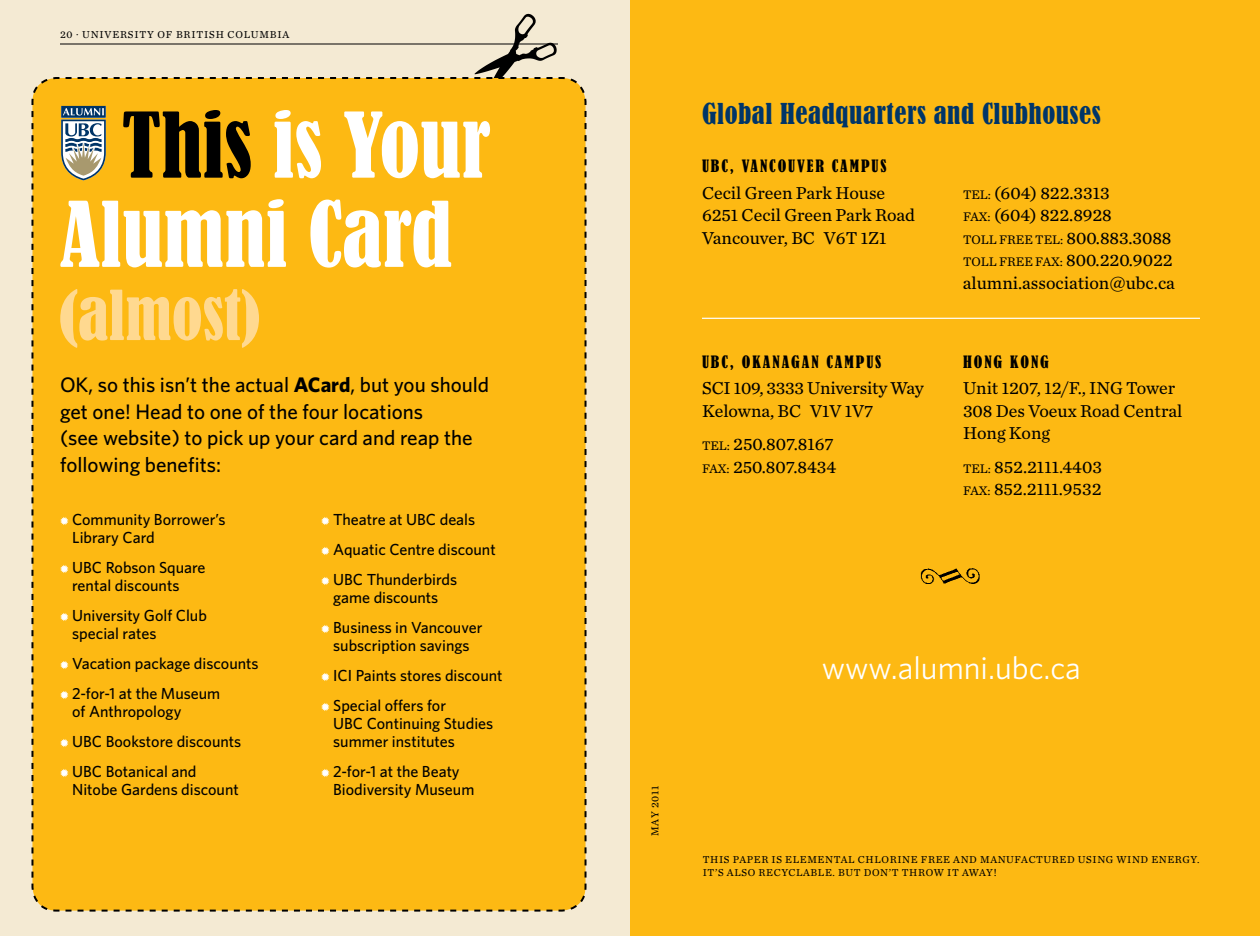
<style>
.page{position:relative;width:1260px;height:936px;background:#fff}
.page>*{position:absolute;margin:0;border:0;box-sizing:border-box;transform-origin:0 0}
.t1{font:condensed 84px/89.2px "Bernard";color:#fff}
.t2{font:condensed 64px "Bernard";color:#ffd990}
.t3{font:32px "Whitney HTF";color:#fff}
.t4{font:condensed 27px "Bernard";letter-spacing:.02em;color:#003568}
.t5{font:500 21px/26.6px "Whitney HTF";color:#000}
.t6{font:18px/22.4px "Chronicle Text G2";color:#000}
.t7{font:500 16px/30px "Whitney HTF";color:#000}
.t8{font:condensed 16px "Bernard";letter-spacing:.12em;color:#000}
.t9{font:13px/22.4px "Chronicle Text G2";color:#000}
.t10{font:10.4px/12.6px "Chronicle Text G2";letter-spacing:.145em;color:#000}
.t11{font:10.4px "Chronicle Text G2";letter-spacing:.08em;color:#000}
.s1{color:#000}
.s2{font-weight:700}
.s3{font-size:13px}
.s4{font-size:18px}
</style>
<div class="page">
<div style="left:0;top:0;width:630px;height:936px;background:#f4ead3"></div>
<div style="left:31px;top:77px;width:556px;height:835px;background:#fdb913"></div>
<div style="left:630px;top:0;width:630px;height:936px;background:#fdb913"></div>
<hr style="left:702px;top:318px;width:498px;height:1px;background:#fff">
<img style="left:920px;top:568px;width:60px;height:16px">
<hr style="left:60px;top:44px;width:498px;height:1px;background:#000">
<svg style="left:60px;top:517px;width:9px;height:8px"></svg>
<svg style="left:60px;top:565px;width:9px;height:8px"></svg>
<svg style="left:60px;top:613px;width:9px;height:8px"></svg>
<svg style="left:60px;top:661px;width:9px;height:8px"></svg>
<svg style="left:60px;top:691px;width:9px;height:8px"></svg>
<svg style="left:60px;top:739px;width:9px;height:8px"></svg>
<svg style="left:60px;top:769px;width:9px;height:8px"></svg>
<svg style="left:321px;top:517px;width:9px;height:8px"></svg>
<svg style="left:321px;top:547px;width:9px;height:8px"></svg>
<svg style="left:321px;top:577px;width:9px;height:8px"></svg>
<svg style="left:321px;top:625px;width:9px;height:8px"></svg>
<svg style="left:321px;top:673px;width:9px;height:8px"></svg>
<svg style="left:321px;top:703px;width:9px;height:8px"></svg>
<svg style="left:321px;top:769px;width:9px;height:8px"></svg>
<svg style="left:62px;top:14px;width:495px;height:65px"></svg>
<svg style="left:61px;top:106px;width:45px;height:74px;background:#96a09b"></svg>
<p class="t11" style="left:60px;top:27px;width:230px">20 · UNIVERSITY OF BRITISH COLUMBIA</p>
<h1 class="t1" style="left:60px;top:102px;width:432px;text-indent:62px"><span class="s1">This</span> is Your<br>Alumni Card</h1>
<h2 class="t2" style="left:60px;top:278px;width:201px">(almost)</h2>
<h3 class="t5" style="left:60px;top:371px;width:431px">OK, so this isn’t the actual <span class="s2">ACard</span>, but you should get one! Head to one of the four locations<br>(see website) to pick up your card and reap the following benefits:</h3>
<p class="t7" style="left:72px;top:510px;width:155px;line-height:18px">Community Borrower’s<br>Library Card</p>
<p class="t7" style="left:72px;top:558px;width:135px;line-height:18px">UBC Robson Square rental discounts</p>
<p class="t7" style="left:72px;top:606px;width:136px;line-height:18px">University Golf Club special rates</p>
<p class="t7" style="left:72px;top:648px;width:188px">Vacation package discounts<br>2-for-1 at the Museum</p>
<p class="t7" style="left:72px;top:696px;width:171px">of Anthropology<br>UBC Bookstore discounts<br>UBC Botanical and</p>
<p class="t7" style="left:72px;top:774px;width:168px">Nitobe Gardens discount</p>
<p class="t7" style="left:333px;top:504px;width:164px">Theatre at UBC deals<br>Aquatic Centre discount<br>UBC Thunderbirds</p>
<p class="t7" style="left:333px;top:582px;width:151px">game discounts<br>Business in Vancouver</p>
<p class="t7" style="left:333px;top:630px;width:171px">subscription savings<br>ICI Paints stores discount<br>Special offers for</p>
<p class="t7" style="left:333px;top:714px;width:162px;line-height:18px">UBC Continuing Studies summer institutes</p>
<p class="t7" style="left:333px;top:762px;width:143px;line-height:18px">2-for-1 at the Beaty<br>Biodiversity Museum</p>
<h3 class="t4" style="left:702px;top:98px;width:400px">Global Headquarters and Clubhouses</h3>
<p class="t8" style="left:702px;top:157px;width:149px">UBC, Va ncou ver Campu</p>
<p class="t8" style="left:881px;top:157px;width:7px">s</p>
<p class="t6" style="left:702px;top:181px;width:215px">CECIL GREEN PARK HOUSE<br>6251 CECIL GREEN PARK ROAD<br>VANCOUVER, BC V6T 1Z1</p>
<p class="t6" style="left:963px;top:181px;width:150px"><span class="s3">TEL:</span> (604) 822.3313<br><span class="s3">FAX:</span> (604) 822.8928</p>
<p class="t9" style="left:963px;top:228px;width:211px">TOLL FREE TEL: <span class="s4">800.883.3088<br></span>TOLL FREE FAX: <span class="s4">800.220.9022</span></p>
<p class="t6" style="left:963px;top:271px;width:213px">ALUMNI.ASSOCIATION@UBC.CA</p>
<p class="t8" style="left:702px;top:352px;width:90px">UBC, Okanaga</p>
<p class="t8" style="left:811px;top:352px;width:26px">n campu</p>
<p class="t8" style="left:875px;top:352px;width:7px">s</p>
<p class="t6" style="left:702px;top:376px;width:223px">SCI 109, 3333 UNIVERSITY WAY<br>KELOWNA, BC V1V 1V7</p>
<p class="t6" style="left:702px;top:432px;width:136px"><span class="s3">TEL:</span> 250.807.8167<br><span class="s3">FAX:</span> 250.807.8434</p>
<p class="t8" style="left:963px;top:352px;width:86px">Hong Kong</p>
<p class="t6" style="left:963px;top:376px;width:221px">UNIT 1207, 12/F., ING TOWER<br>308 DES VOEUX ROAD CENTRAL<br>HONG KONG</p>
<p class="t6" style="left:963px;top:455px;width:141px"><span class="s3">TEL:</span> 852.2111.4403<br><span class="s3">FAX:</span> 852.2111.9532</p>
<p class="t10" style="left:648px;top:836px;width:52px;rotate:-90deg">MAY 2011</p>
<h3 class="t3" style="left:822px;top:649px;width:261px">www.alumni.ubc.ca</h3>
<p class="t10" style="left:703px;top:853px;width:498px">THIS PAPER IS ELEMENTAL CHLORINE FREE AND MANUFACTURED USING WIND ENERGY.<br>IT’S ALSO RECYCLABLE. BUT DON’T THROW IT AWAY!</p>
</div>
